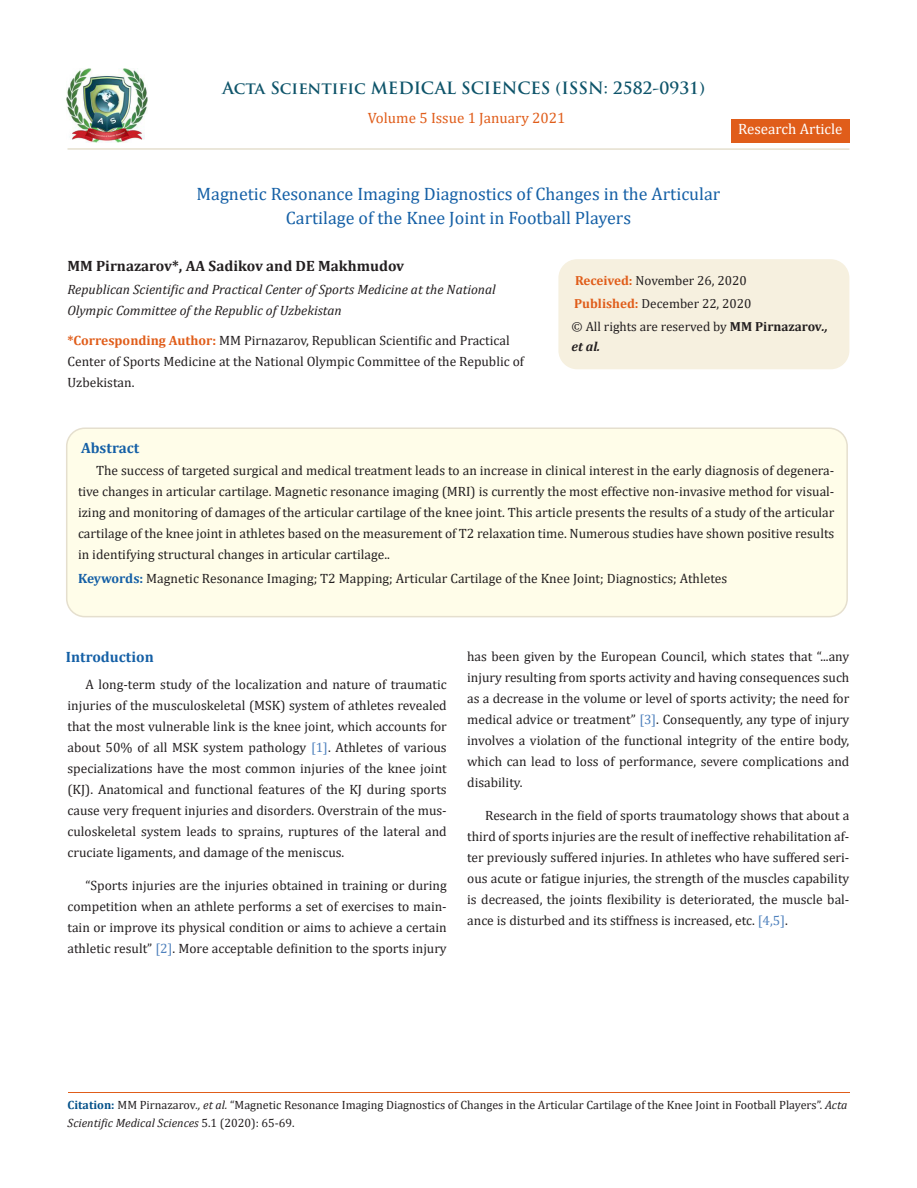
<style>
.page{position:relative;width:917px;height:1188px;background:#fff}
.page>*{position:absolute;margin:0;border:0;box-sizing:border-box;transform-origin:0 0}
.t1{font:18px/24px "Cambria";color:#1560a6;text-align:center}
.t2{font:700 16.5px "Trajan Pro";color:#0e546a}
.t3{font:700 15px "Cambria";color:#231f20}
.t4{font:15px "Cambria";color:#e05d1a}
.t5{font:700 15px "Cambria";color:#1560a6}
.t6{font:15px "Cambria";color:#fff}
.No_Spacing{font:13.5px/21px "Cambria";color:#231f20;text-align:justify}
.t7{font:italic 13.5px/21px "Cambria";color:#231f20}
.t8{font:13.2px/20.5px "Cambria";color:#231f20}
.t9{font:12px/18px "Cambria";color:#231f20}
.s1{font-weight:700;color:#e05d1a}
.s2{font-weight:700}
.s3{font-weight:700;font-style:italic}
.s4{font-weight:700;color:#1560a6}
.s5{color:#4f81bd}
.s6{font-weight:700;color:#035089}
.s7{font-style:italic}
</style>
<div class="page">
<img style="left:67px;top:68px;width:80px;height:74px">
<div style="left:731px;top:119px;width:118px;height:23px;background:#e05d1a"></div>
<div style="left:559px;top:260px;width:289px;height:109px;background:#f6f0df;border-radius:18px"></div>
<div style="left:558px;top:259px;width:291px;height:110px;border:2px solid #f6f0df;border-radius:18px"></div>
<div style="left:67px;top:428px;width:780px;height:189px;background:#fffde9;border-radius:18px"></div>
<div style="left:66px;top:428px;width:781px;height:189px;border:2px solid #e5dfce;border-radius:18px"></div>
<hr style="left:68px;top:1093px;width:781px;height:1px;background:#e05d1a">
<hr style="left:67px;top:148px;width:782px;height:2px;background:#e5dfce">
<p class="t2" style="left:222px;top:77px;width:484px">Acta Scientific MEDICAL SCIENCES (ISSN: 2582-0931)</p>
<p class="t4" style="left:368px;top:109px;width:199px">Volume 5 Issue 1 January 2021</p>
<p class="t6" style="left:738px;top:120px;width:106px">Research Article</p>
<p class="t1" style="left:196px;top:181px;width:525px">Magnetic Resonance Imaging Diagnostics of Changes in the Articular<br>Cartilage of the Knee Joint in Football Players</p>
<p class="t3" style="left:67px;top:256px;width:338px">MM Pirnazarov*, AA Sadikov and DE Makhmudov</p>
<p class="t7" style="left:67px;top:278px;width:430px">Republican Scientific and Practical Center of Sports Medicine at the National<br>Olympic Committee of the Republic of Uzbekistan</p>
<p class="No_Spacing" style="left:67px;top:330px;width:458px;text-align:left"><span class="s1">*Corresponding Author:</span> MM Pirnazarov, Republican Scientific and Practical<br>Center of Sports Medicine at the National Olympic Committee of the Republic of<br>Uzbekistan.</p>
<p class="t8" style="left:575px;top:270px;width:173px"><span class="s1">Received:</span> November 26, 2020</p>
<p class="t8" style="left:574px;top:293px;width:179px"><span class="s1">Published:</span> December 22, 2020</p>
<p class="t8" style="left:571px;top:316px;width:258px">© All rights are reserved by <span class="s2">MM Pirnazarov</span><span class="s3">., et al.</span></p>
<p class="t5" style="left:81px;top:437px;width:60px">Abstract</p>
<p class="No_Spacing" style="left:78px;top:459px;width:757px;text-indent:18px">The success of targeted surgical and medical treatment leads to an increase in clinical interest in the early diagnosis of degenera&shy;tive changes in articular cartilage. Magnetic resonance imaging (MRI) is currently the most effective non-invasive method for visual&shy;izing and monitoring of damages of the articular cartilage of the knee joint. This article presents the results of a study of the articular cartilage of the knee joint in athletes based on the measurement of T2 relaxation time. Numerous studies have shown positive results in identifying structural changes in articular cartilage..</p>
<p class="No_Spacing" style="left:78px;top:567px;width:650px"><span class="s4">Keywords:</span> Magnetic Resonance Imaging; T2 Mapping; Articular Cartilage of the Knee Joint; Diagnostics; Athletes</p>
<p class="t5" style="left:66px;top:647px;width:89px">Introduction</p>
<p class="No_Spacing" style="left:67px;top:674px;width:381px;text-indent:18px">A long-term study of the localization and nature of traumatic injuries of the musculoskeletal (MSK) system of athletes revealed that the most vulnerable link is the knee joint, which accounts for about 50% of all MSK system pathology <span class="s5">[1]</span>. Athletes of various specializations have the most common injuries of the knee joint (KJ). Anatomical and functional features of the KJ during sports cause very frequent injuries and disorders. Overstrain of the mus&shy;culoskeletal system leads to sprains, ruptures of the lateral and cruciate ligaments, and damage of the meniscus.</p>
<p class="No_Spacing" style="left:67px;top:875px;width:381px;text-indent:18px">“Sports injuries are the injuries obtained in training or during competition when an athlete performs a set of exercises to main&shy;tain or improve its physical condition or aims to achieve a certain athletic result” <span class="s5">[2]</span>. More acceptable definition to the sports injury</p>
<p class="No_Spacing" style="left:467px;top:646px;width:384px">has been given by the European Council, which states that “...any injury resulting from sports activity and having consequences such as a decrease in the volume or level of sports activity; the need for medical advice or treatment” <span class="s5">[3]</span>. Consequently, any type of injury involves a violation of the functional integrity of the entire body, which can lead to loss of performance, severe complications and disability.</p>
<p class="No_Spacing" style="left:467px;top:805px;width:384px;text-indent:18px">Research in the field of sports traumatology shows that about a third of sports injuries are the result of ineffective rehabilitation af&shy;ter previously suffered injuries. In athletes who have suffered seri&shy;ous acute or fatigue injuries, the strength of the muscles capability is decreased, the joints flexibility is deteriorated, the muscle bal&shy;ance is disturbed and its stiffness is increased, etc. <span class="s5">[4,5]</span>.</p>
<p class="t9" style="left:68px;top:1096px;width:781px"><span class="s6">Citation:</span> MM Pirnazarov<span class="s7">., et al.</span> “Magnetic Resonance Imaging Diagnostics of Changes in the Articular Cartilage of the Knee Joint in Football Players”. <span class="s7">Acta<br>Scientific Medical Sciences</span> 5.1 (2020): 65-69.</p>
</div>
